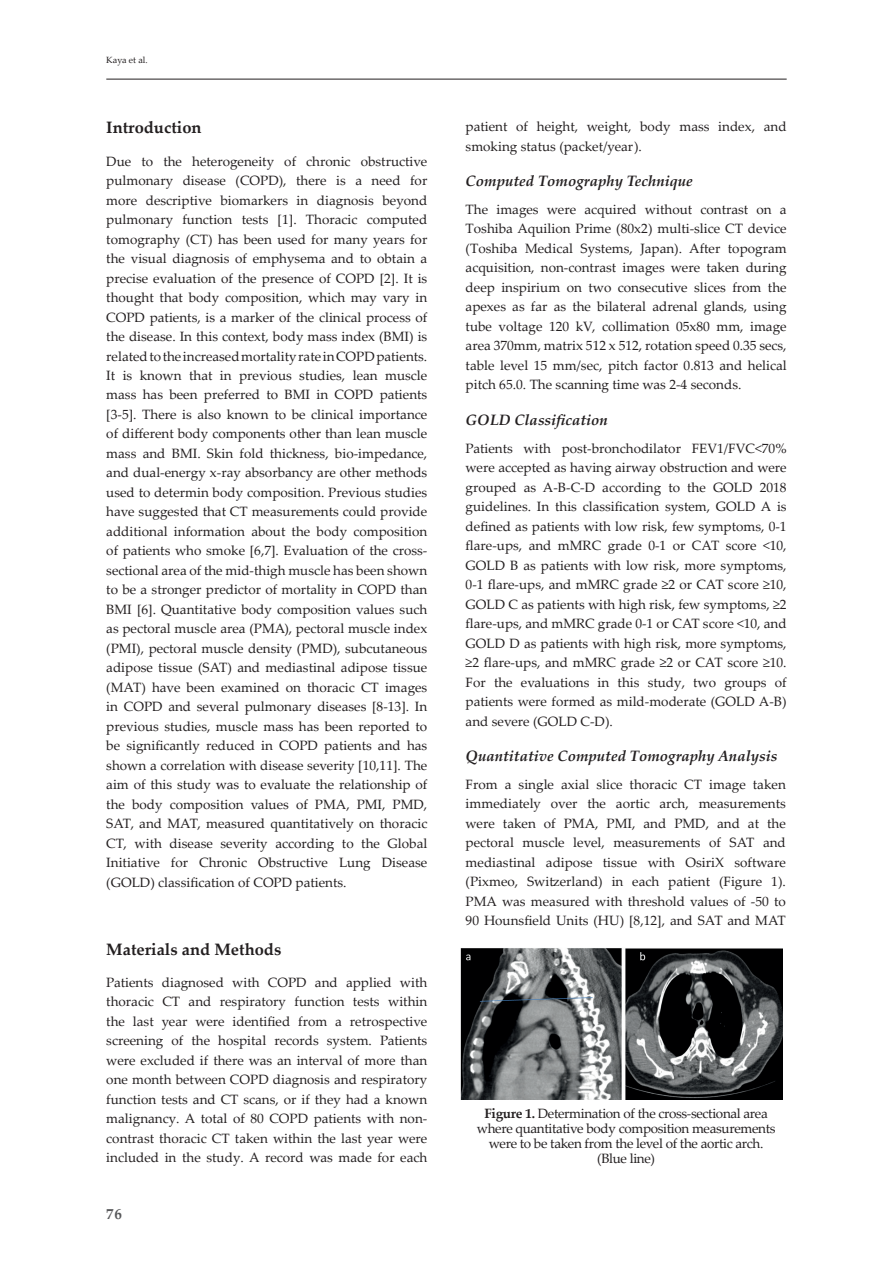
<style>
.page{position:relative;width:893px;height:1263px;background:#fff}
.page>*{position:absolute;margin:0;border:0;box-sizing:border-box;transform-origin:0 0}
.t1{font:700 16.5px "Palatino Linotype";color:#231f20}
.t2{font:italic 700 15px "Palatino Linotype";color:#231f20}
.t3{font:700 15px "Palatino Linotype";color:#57585a}
.t4{font:13.5px/19.5px "Palatino Linotype";color:#231f20;text-align:justify}
.t5{font:13.5px/15px "Palatino Linotype";letter-spacing:-.025em;color:#231f20;text-align:center}
.t6{font:9px "Palatino Linotype";color:#231f20}
.s1{font-weight:700}
</style>
<div class="page">
<hr style="left:106px;top:79px;width:681px;height:1px;background:#231f20">
<img style="left:460px;top:948px;width:323px;height:151px">
<p class="t6" style="left:106px;top:54px;width:43px">Kaya et al.</p>
<p class="t1" style="left:106px;top:116px;width:97px">Introduction</p>
<p class="t4" style="left:106px;top:151px;width:323px">Due to the heterogeneity of chronic obstructive pulmonary disease (COPD), there is a need for more descriptive biomarkers in diagnosis beyond pulmonary function tests [1]. Thoracic computed tomography (CT) has been used for many years for the visual diagnosis of emphysema and to obtain a precise evaluation of the presence of COPD [2]. It is thought that body composition, which may vary in COPD patients, is a marker of the clinical process of the disease. In this context, body mass index (BMI) is related to the increased mortality rate in COPD patients.<br>It is known that in previous studies, lean muscle mass has been preferred to BMI in COPD patients [3-5]. There is also known to be clinical importance of different body components other than lean muscle mass and BMI. Skin fold thickness, bio-impedance, and dual-energy x-ray absorbancy are other methods used to determin body composition. Previous studies have suggested that CT measurements could provide additional information about the body composition of patients who smoke [6,7]. Evaluation of the cross&shy;sectional area of the mid-thigh muscle has been shown to be a stronger predictor of mortality in COPD than BMI [6]. Quantitative body composition values such as pectoral muscle area (PMA), pectoral muscle index (PMI), pectoral muscle density (PMD), subcutaneous adipose tissue (SAT) and mediastinal adipose tissue (MAT) have been examined on thoracic CT images in COPD and several pulmonary diseases [8-13]. In previous studies, muscle mass has been reported to be significantly reduced in COPD patients and has shown a correlation with disease severity [10,11]. The aim of this study was to evaluate the relationship of the body composition values of PMA, PMI, PMD, SAT, and MAT, measured quantitatively on thoracic CT, with disease severity according to the Global Initiative for Chronic Obstructive Lung Disease (GOLD) classification of COPD patients.</p>
<p class="t1" style="left:106px;top:937px;width:177px">Materials and Methods</p>
<p class="t4" style="left:106px;top:972px;width:323px">Patients diagnosed with COPD and applied with thoracic CT and respiratory function tests within the last year were identified from a retrospective screening of the hospital records system. Patients were excluded if there was an interval of more than one month between COPD diagnosis and respiratory function tests and CT scans, or if they had a known malignancy. A total of 80 COPD patients with non&shy;contrast thoracic CT taken within the last year were included in the study. A record was made for each</p>
<p class="t3" style="left:106px;top:1203px;width:17px">76</p>
<p class="t4" style="left:466px;top:116px;width:323px">patient of height, weight, body mass index, and smoking status (packet/year).</p>
<p class="t2" style="left:466px;top:170px;width:229px">Computed Tomography Technique</p>
<p class="t4" style="left:466px;top:199px;width:323px">The images were acquired without contrast on a Toshiba Aquilion Prime (80x2) multi-slice CT device (Toshiba Medical Systems, Japan). After topogram acquisition, non-contrast images were taken during deep inspirium on two consecutive slices from the apexes as far as the bilateral adrenal glands, using tube voltage 120 kV, collimation 05x80 mm, image area 370mm, matrix 512 x 512, rotation speed 0.35 secs, table level 15 mm/sec, pitch factor 0.813 and helical pitch 65.0. The scanning time was 2-4 seconds.</p>
<p class="t2" style="left:466px;top:409px;width:144px">GOLD Classification</p>
<p class="t4" style="left:466px;top:438px;width:323px">Patients with post-bronchodilator FEV1/FVC&lt;70% were accepted as having airway obstruction and were grouped as A-B-C-D according to the GOLD 2018 guidelines. In this classification system, GOLD A is defined as patients with low risk, few symptoms, 0-1 flare-ups, and mMRC grade 0-1 or CAT score &lt;10, GOLD B as patients with low risk, more symptoms, 0-1 flare-ups, and mMRC grade ≥2 or CAT score ≥10, GOLD C as patients with high risk, few symptoms, ≥2 flare-ups, and mMRC grade 0-1 or CAT score &lt;10, and GOLD D as patients with high risk, more symptoms, ≥2 flare-ups, and mMRC grade ≥2 or CAT score ≥10.<br>For the evaluations in this study, two groups of patients were formed as mild-moderate (GOLD A-B) and severe (GOLD C-D).</p>
<p class="t2" style="left:466px;top:745px;width:313px">Quantitative Computed Tomography Analysis</p>
<p class="t4" style="left:466px;top:774px;width:322px">From a single axial slice thoracic CT image taken immediately over the aortic arch, measurements were taken of PMA, PMI, and PMD, and at the pectoral muscle level, measurements of SAT and mediastinal adipose tissue with OsiriX software (Pixmeo, Switzerland) in each patient (Figure 1).<br>PMA was measured with threshold values of -50 to 90 Hounsfield Units (HU) [8,12], and SAT and MAT</p>
<p class="t5" style="left:477px;top:1106px;width:300px"><span class="s1">Figure 1.</span> Determination of the cross-sectional area where quantitative body composition measurements were to be taken from the level of the aortic arch. (Blue line)</p>
</div>
